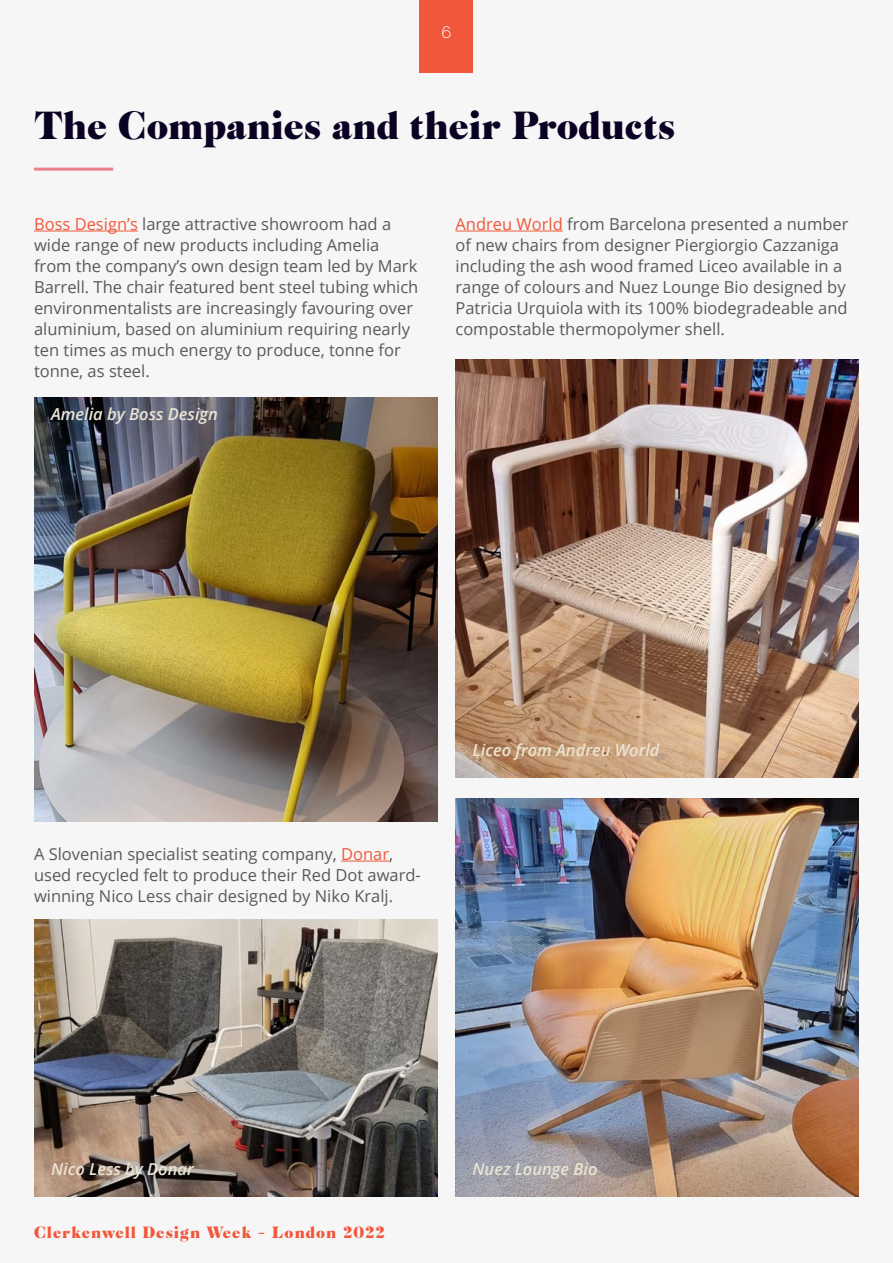
<style>
.page{position:relative;width:893px;height:1263px;background:#f6f6f6}
.page>*{position:absolute;margin:0;border:0;box-sizing:border-box;transform-origin:0 0}
.t1{font:36px "Cabernet JF";color:#0b0123}
.t2{font:16.5px/21px "Open Sans";color:#58595b}
.t3{font:italic 600 16.5px "Open Sans";color:#eae4d4}
.t4{font:300 16.5px "Raleway";color:#fff}
.t5{font:15px "Cabernet JF";letter-spacing:.07em;color:#f1573b}
.s1{color:#f1573b}
</style>
<div class="page">
<div style="left:420px;top:0;width:53px;height:72px;background:#f1573b"></div>
<hr style="left:34px;top:231px;width:104px;height:1px;background:#f1573b">
<hr style="left:341px;top:861px;width:48px;height:1px;background:#f1573b">
<hr style="left:455px;top:231px;width:108px;height:1px;background:#f1573b">
<img style="left:34px;top:397px;width:403px;height:424px">
<img style="left:34px;top:920px;width:403px;height:276px">
<img style="left:455px;top:360px;width:404px;height:417px">
<img style="left:455px;top:798px;width:404px;height:398px">
<hr style="left:34px;top:168px;width:79px;height:3px;background:#ea808a">
<p class="t4" style="left:442px;top:23px;width:11px">6</p>
<h1 class="t1" style="left:34px;top:100px;width:642px">The Companies and their Products</h1>
<p class="t2" style="left:34px;top:213px;width:386px"><span class="s1">Boss Design’s</span> large attractive showroom had a wide range of new products including Amelia from the company’s own design team led by Mark Barrell. The chair featured bent steel tubing which environmentalists are increasingly favouring over aluminium, based on aluminium requiring nearly ten times as much energy to produce, tonne for tonne, as steel.</p>
<p class="t3" style="left:51px;top:402px;width:168px">Amelia by Boss Design</p>
<p class="t2" style="left:455px;top:213px;width:395px"><span class="s1">Andreu World</span> from Barcelona presented a number of new chairs from designer Piergiorgio Cazzaniga including the ash wood framed Liceo available in a range of colours and Nuez Lounge Bio designed by Patricia Urquiola with its 100% biodegradeable and compostable thermopolymer shell.</p>
<p class="t2" style="left:34px;top:843px;width:388px">A Slovenian specialist seating company, <span class="s1">Donar</span>, used recycled felt to produce their Red Dot award&shy;winning Nico Less chair designed by Niko Kralj.</p>
<p class="t3" style="left:473px;top:739px;width:188px">Liceo from Andreu World</p>
<p class="t3" style="left:51px;top:1157px;width:144px">Nico Less by Donar</p>
<p class="t3" style="left:473px;top:1157px;width:126px">Nuez Lounge Bio</p>
<p class="t5" style="left:34px;top:1221px;width:352px">Clerkenwell Design Week – London 2022</p>
</div>
